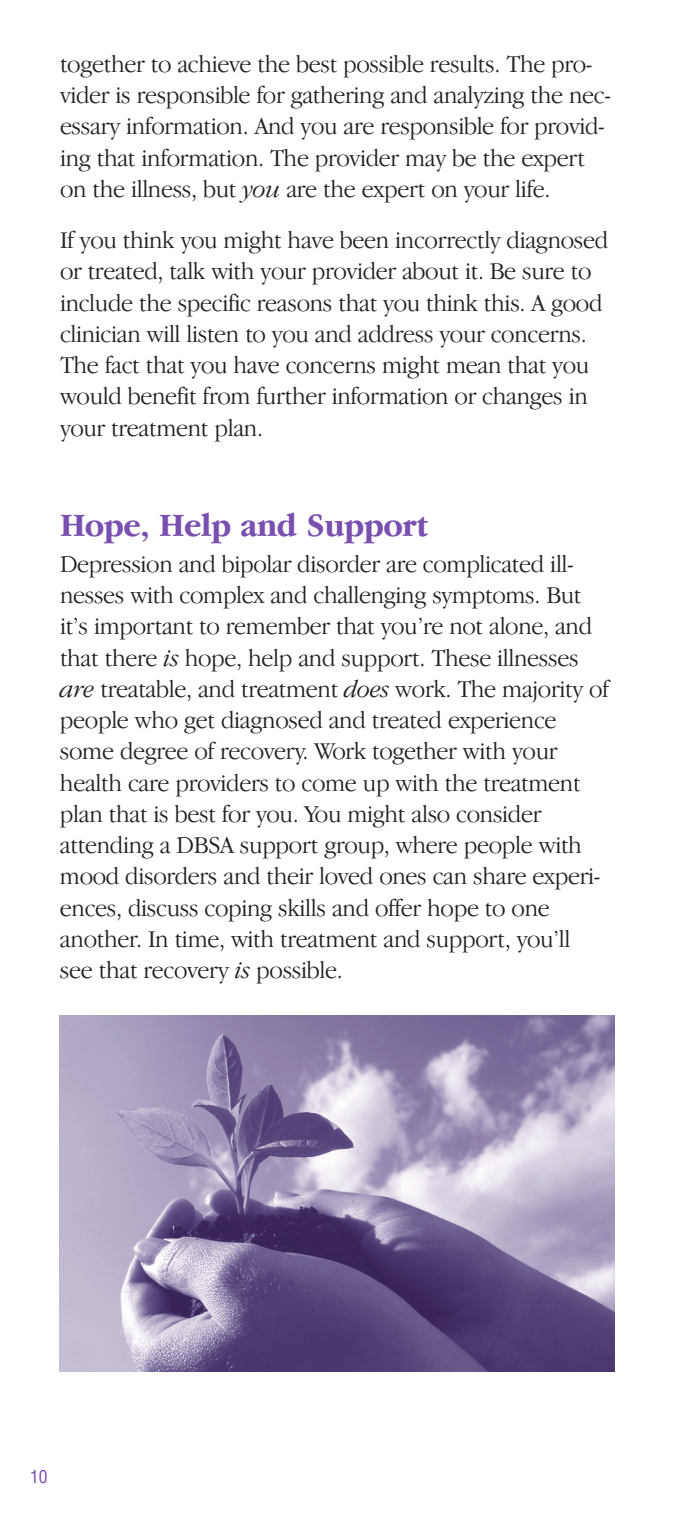
<style>
.page{position:relative;width:675px;height:1530px;background:#fff}
.page>*{position:absolute;margin:0;border:0;box-sizing:border-box;transform-origin:0 0}
.t1{font:700 33.75px "Garamond IT Cby BT";letter-spacing:-.02em;color:#794fb0;scale:.96 1}
.t2{font:300 25px/31.2px "Garamond IT Cby BT";letter-spacing:-.015em;color:#231f20;scale:.96 1}
.t3{font:condensed 17.5px "Helvetica";color:#794fb0}
.s1{font-style:italic}
</style>
<div class="page">
<img style="left:60px;top:1016px;width:555px;height:355px">
<p class="t2" style="left:60px;top:50px;width:575px">to gether to achieve the best possible results. The pro - vider is responsible for gathering and analyzing the nec&shy;essary information. And you are responsible for provid&shy;ing that information. The provider may be the expert on the illness, but <span class="s1">you</span> are the expert on your life.</p>
<p class="t2" style="left:60px;top:227px;width:573px">If you think you might have been incorrectly diagnosed or treated, talk with your provider about it. Be sure to include the specific reasons that you think this. A good clinician will listen to you and address your concerns.<br>The fact that you have concerns might mean that you would benefit from further information or changes in your treatment plan.</p>
<h1 class="t1" style="left:60px;top:512px;width:385px">Hope, Help and Support</h1>
<p class="t2" style="left:60px;top:550px;width:573px">Depression and bipolar disorder are complicated ill&shy;nesses with complex and challenging symptoms. But it’s important to remember that you’re not alone, and that there <span class="s1">is</span> hope, help and support. These illnesses <span class="s1">are</span> treatable, and treatment <span class="s1">does</span> work. The majority of people who get diagnosed and treated experience some degree of recovery. Work together with your health care providers to come up with the treatment plan that is best for you. You might also consider attending a DBSA support group, where people with mood disorders and their loved ones can share experi&shy;ences, discuss coping skills and offer hope to one another. In time, with treatment and support, you’ll see that recovery <span class="s1">is</span> possible.</p>
<p class="t3" style="left:30px;top:1469px;width:19px">10</p>
</div>
